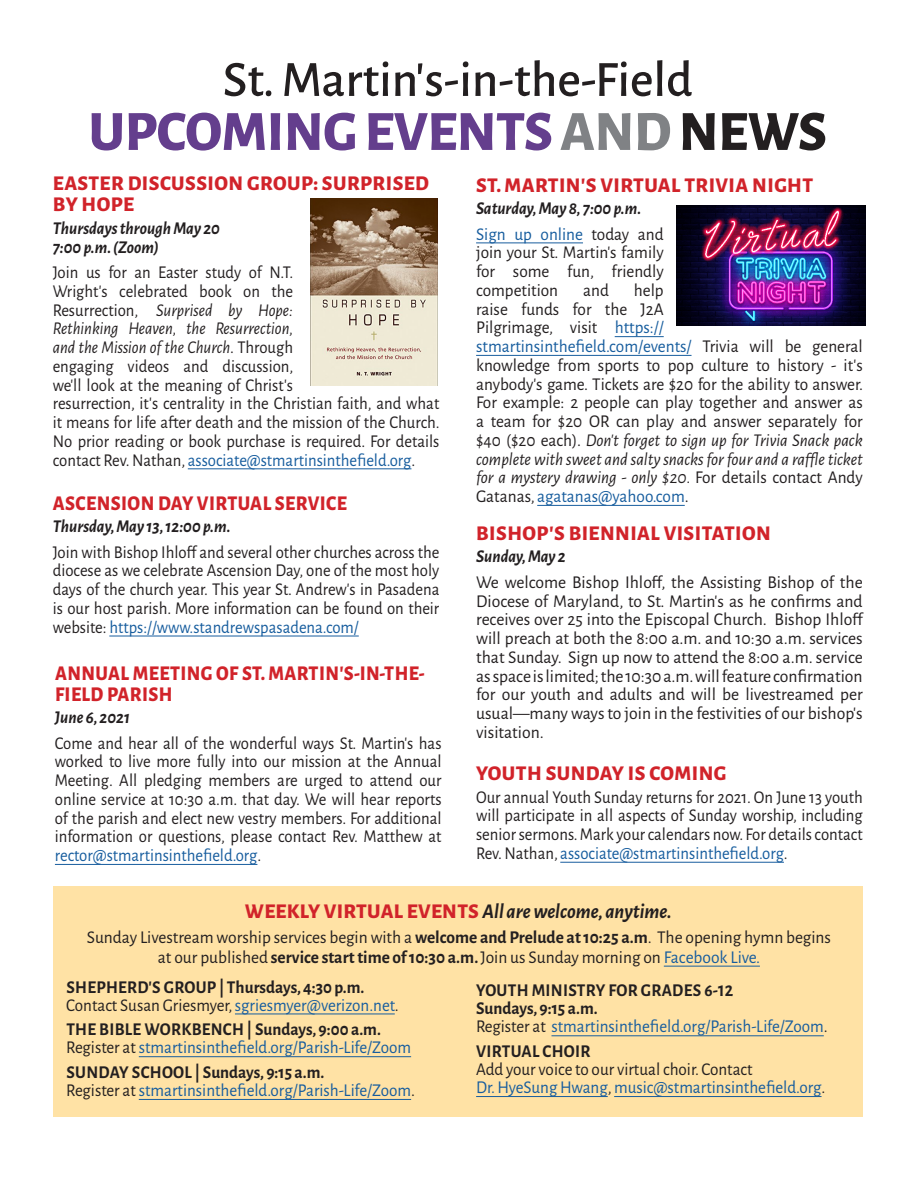
<style>
.page{position:relative;width:918px;height:1188px;background:#fff}
.page>*{position:absolute;margin:0;border:0;box-sizing:border-box;transform-origin:0 0}
.Order_of_Service_Hea{font:800 57px "Alegreya Sans";letter-spacing:-.01em;color:#643e8d}
.Order_of_Service_Hea-2{font:500 51px "Alegreya Sans";color:#231f20}
.t1{font:800 21px/21px "Alegreya Sans";letter-spacing:.02em;color:#d1232a}
.t2{font:800 21px/21px "Alegreya Sans";letter-spacing:.02em;color:#d1232a;scale:.93 1}
.Order_of_Service_Hea-3{font:italic 700 21px "Alegreya Sans";color:#231f20;scale:.95 1}
.Order_of_Service_Hea-4{font:18px/18.8px "Alegreya Sans";color:#231f20;text-align:justify;scale:.93 1}
.Order_of_Service_Hea-5{font:18px/18.8px "Alegreya Sans";color:#231f20;text-align:justify}
.Order_of_Service_Hea-6{font:18px/18.8px "Alegreya Sans";color:#231f20;text-align:justify;scale:.96 1}
.t3{font:18px/18px "Alegreya Sans";color:#175d9e;scale:.95 1}
.t4{font:700 18px/18px "Alegreya Sans";letter-spacing:.015em;color:#231f20;scale:.95 1}
.t5{font:italic 700 18px "Alegreya Sans";color:#231f20;scale:.93 1}
.s1{color:#808285}
.s2{color:#231f20}
.s3{font-style:italic}
.s4{color:#175d9e}
.s5{font-weight:800;font-style:normal;color:#d1232a}
.s6{font-weight:700}
.s7{font-weight:400}
.s8{font-weight:400;color:#175d9e}
.s9{font-weight:700;color:#231f20}
</style>
<div class="page">
<hr style="left:188px;top:468px;width:223px;height:1px;background:#175d9e">
<hr style="left:476px;top:243px;width:107px;height:1px;background:#175d9e">
<hr style="left:615px;top:336px;width:49px;height:1px;background:#175d9e">
<hr style="left:476px;top:355px;width:216px;height:1px;background:#175d9e">
<hr style="left:537px;top:505px;width:148px;height:1px;background:#175d9e">
<img style="left:310px;top:199px;width:128px;height:187px">
<div style="left:53px;top:887px;width:810px;height:230px;background:#ffe2a5"></div>
<hr style="left:235px;top:1014px;width:160px;height:1px;background:#175d9e">
<hr style="left:139px;top:1056px;width:272px;height:1px;background:#175d9e">
<hr style="left:139px;top:1099px;width:272px;height:1px;background:#175d9e">
<hr style="left:551px;top:1035px;width:273px;height:1px;background:#175d9e">
<hr style="left:476px;top:1096px;width:132px;height:1px;background:#175d9e">
<hr style="left:614px;top:1096px;width:208px;height:1px;background:#175d9e">
<hr style="left:664px;top:966px;width:96px;height:1px;background:#175d9e">
<hr style="left:560px;top:862px;width:224px;height:1px;background:#175d9e">
<hr style="left:55px;top:864px;width:202px;height:1px;background:#175d9e">
<hr style="left:109px;top:636px;width:250px;height:1px;background:#175d9e">
<img style="left:676px;top:205px;width:189px;height:121px">
<p class="Order_of_Service_Hea-2" style="left:223px;top:44px;width:472px">St. Martin’s-in-the-Field</p>
<p class="Order_of_Service_Hea" style="left:88px;top:88px;width:740px">UPCOMING EVENTS<span class="s1">AND</span> <span class="s2">NEWS</span></p>
<p class="t1" style="left:53px;top:172px;width:378px">EASTER DISCUSSION GROUP: SURPRISED<br>BY HOPE</p>
<p class="t5" style="left:53px;top:215px;width:181px">Thursdays through May 20</p>
<p class="t5" style="left:53px;top:234px;width:116px">7:00 p.m. (Zoom)</p>
<p class="Order_of_Service_Hea-4" style="left:53px;top:262px;width:418px;text-align:left">Join us for an Easter study of N.T.<br>Wright’s celebrated book on the<br>Resurrection, <span class="s3">Surprised by Hope:<br>Rethinking Heaven, the Resurrection,<br>and the Mission of the Church</span>. Through<br>engaging videos and discussion,<br>we’ll look at the meaning of Christ’s<br>resurrection, it’s centrality in the Christian faith, and what it means for life after death and the mission of the Church.<br>No prior reading or book purchase is required. For details contact Rev. Nathan, <span class="s4">associate@stmartinsinthefield.org</span>.</p>
<p class="t1" style="left:476px;top:173px;width:338px">ST. MARTIN’S VIRTUAL TRIVIA NIGHT</p>
<p class="t5" style="left:476px;top:195px;width:179px">Saturday, May 8, 7:00 p.m.</p>
<p class="Order_of_Service_Hea-6" style="left:476px;top:224px;width:197px"><span class="s4">Sign up online</span> today and join your St. Martin’s family for some fun, friendly competition</p>
<p class="Order_of_Service_Hea-6" style="left:476px;top:280px;width:405px;text-align:left;text-indent:158px">help<br>raise funds for the J2A<br>Pilgrimage, visit <span class="s4">https:// stmartinsinthefield.com/events/</span> Trivia will be general knowledge from sports to pop culture to history - it’s anybody’s game. Tickets are $20 for the ability to answer.<br>For example: 2 people can play together and answer as a team for $20 OR can play and answer separately for $40 ($20 each). <span class="s3">Don’t forget to sign up for Trivia Snack pack complete with sweet and salty snacks for four and a raffle ticket for a mystery drawing - only $20.</span> For details contact Andy Gatanas, <span class="s4">agatanas@yahoo.com</span>.</p>
<p class="t1" style="left:476px;top:521px;width:296px">BISHOP’S BIENNIAL VISITATION</p>
<p class="t5" style="left:476px;top:543px;width:98px">Sunday, May 2</p>
<p class="Order_of_Service_Hea-5" style="left:476px;top:572px;width:388px">We welcome Bishop Ihloff, the Assisting Bishop of the Diocese of Maryland, to St. Martin’s as he confirms and receives over 25 into the Episcopal Church. Bishop Ihloff will preach at both the 8:00 a.m. and 10:30 a.m. services that Sunday. Sign up now to attend the 8:00 a.m. service as space is limited; the 10:30 a.m. will feature confirmation for our youth and adults and will be livestreamed per usual—many ways to join in the festivities of our bishop’s visitation.</p>
<p class="Order_of_Service_Hea-6" style="left:583px;top:280px;width:28px">and</p>
<p class="t2" style="left:53px;top:491px;width:318px">ASCENSION DAY VIRTUAL SERVICE</p>
<p class="t5" style="left:53px;top:513px;width:193px">Thursday, May 13, 12:00 p.m.</p>
<p class="Order_of_Service_Hea-4" style="left:53px;top:542px;width:417px">Join with Bishop Ihloff and several other churches across the diocese as we celebrate Ascension Day, one of the most holy days of the church year. This year St. Andrew’s in Pasadena is our host parish. More information can be found on their website: <span class="s4">https://www.standrewspasadena.com/</span></p>
<p class="t2" style="left:55px;top:661px;width:399px">ANNUAL MEETING OF ST. MARTIN’S-IN-THE-<br>FIELD PARISH</p>
<p class="t5" style="left:55px;top:704px;width:82px">June 6, 2021</p>
<p class="Order_of_Service_Hea-4" style="left:55px;top:733px;width:417px">Come and hear all of the wonderful ways St. Martin’s has worked to live more fully into our mission at the Annual Meeting. All pledging members are urged to attend our online service at 10:30 a.m. that day. We will hear reports of the parish and elect new vestry members. For additional information or questions, please contact Rev. Matthew at <span class="s4">rector@stmartinsinthefield.org</span>.</p>
<p class="t1" style="left:476px;top:762px;width:252px">YOUTH SUNDAY IS COMING</p>
<p class="Order_of_Service_Hea-4" style="left:476px;top:787px;width:417px">Our annual Youth Sunday returns for 2021. On June 13 youth will participate in all aspects of Sunday worship, including senior sermons. Mark your calendars now. For details contact Rev. Nathan, <span class="s4">associate@stmartinsinthefield.org</span>.</p>
<p class="Order_of_Service_Hea-3" style="left:245px;top:896px;width:451px"><span class="s5">WEEKLY VIRTUAL EVENTS</span> All are welcome, anytime.</p>
<p class="Order_of_Service_Hea-5" style="left:87px;top:927px;width:746px;line-height:19.5px;text-align:center">Sunday Livestream worship services begin with a <span class="s6">welcome and Prelude at 10:25 a.m</span>. The opening hymn begins at our published <span class="s6">service start time of 10:30 a.m.</span> Join us Sunday morning on <span class="s4">Facebook Live.</span></p>
<p class="t4" style="left:66px;top:977px;width:351px">SHEPHERD’S GROUP | Thursdays, 4:30 p.m.<br><span class="s7">Contact Susan Griesmyer,</span> <span class="s8">sgriesmyer@verizon.net</span><span class="s7">.</span></p>
<p class="t3" style="left:66px;top:1020px;width:365px"><span class="s9">THE BIBLE WORKBENCH | Sundays, 9:00 a.m.<br></span><span class="s2">Register at</span> stmartinsinthefield.org/Parish-Life/Zoom</p>
<p class="t3" style="left:66px;top:1063px;width:369px"><span class="s9">SUNDAY SCHOOL | Sundays, 9:15 a.m.<br></span><span class="s2">Register at</span> stmartinsinthefield.org/Parish-Life/Zoom<span class="s2">.</span></p>
<p class="t4" style="left:476px;top:980px;width:372px">YOUTH MINISTRY FOR GRADES 6-12<br>Sundays, 9:15 a.m.<br><span class="s7">Register at</span> <span class="s8">stmartinsinthefield.org/Parish-Life/Zoom</span><span class="s7">.</span></p>
<p class="t3" style="left:476px;top:1042px;width:369px"><span class="s9">VIRTUAL CHOIR<br></span><span class="s2">Add your voice to our virtual choir. Contact<br></span>Dr. HyeSung Hwang<span class="s2">,</span> music@stmartinsinthefield.org<span class="s2">.</span></p>
</div>
